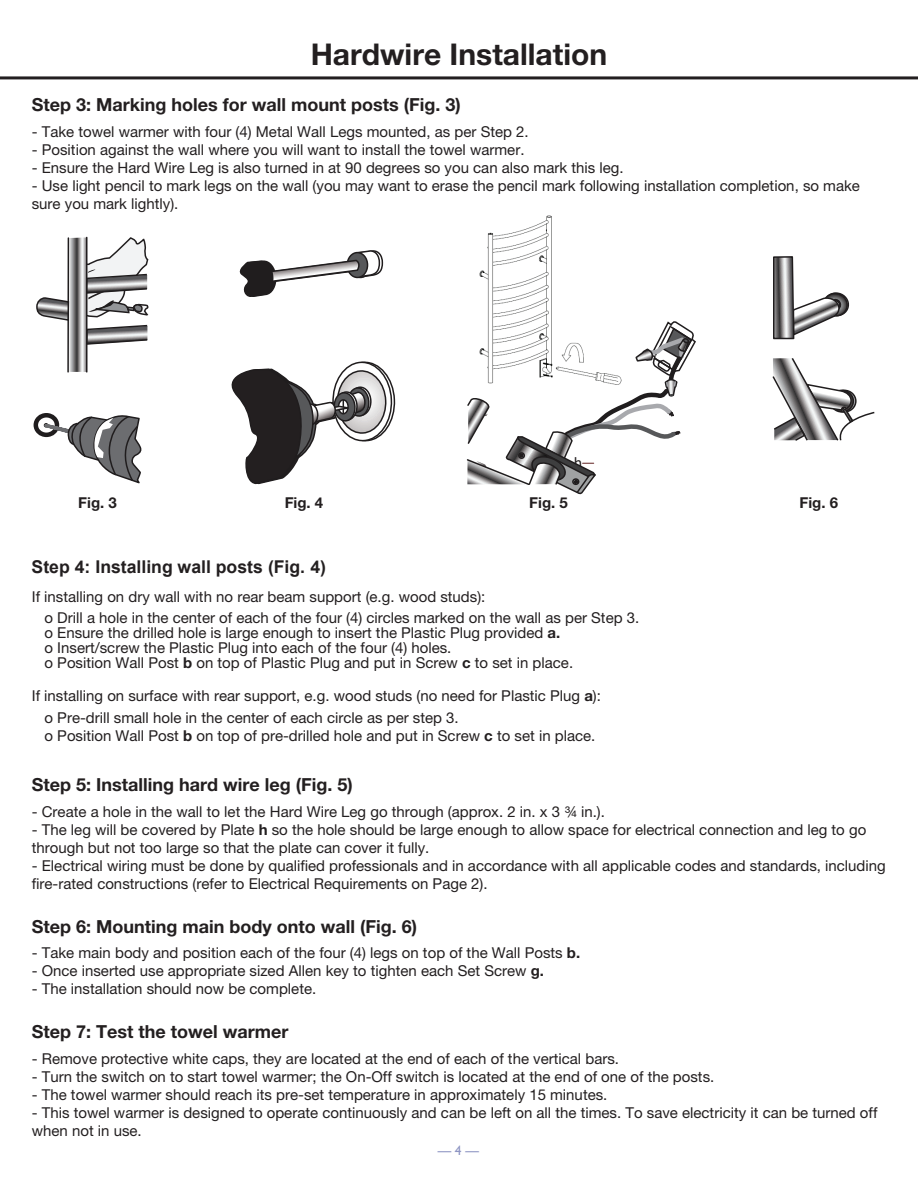
<style>
.page{position:relative;width:918px;height:1188px;background:#fff}
.page>*{position:absolute;margin:0;border:0;box-sizing:border-box;transform-origin:0 0}
.t1{font:700 30px "Helvetica Neue LT Std";color:#231f20}
.t2{font:700 18px "Helvetica Neue LT Std";color:#231f20}
.t3{font:700 17.7px "Arial";color:#231f20}
.t4{font:16.2px "Calibri";color:#231f20}
.t5{font:15px/18px "Helvetica Neue LT Std";color:#231f20}
.t6{font:700 15px "Helvetica Neue LT Std";color:#231f20}
.t7{font:13.5px "Gill Sans";color:#8e95c3}
.s1{font-weight:700}
</style>
<div class="page">
<hr style="left:0;top:76px;width:918px;height:3px;background:#231f20">
<svg style="left:36px;top:237px;width:113px;height:135px"></svg>
<svg style="left:36px;top:415px;width:21px;height:20px"></svg>
<div style="left:34px;top:413px;width:25px;height:24px;border:4px solid #201d1e;border-radius:50%"></div>
<svg style="left:43px;top:414px;width:99px;height:70px"></svg>
<svg style="left:466px;top:321px;width:230px;height:174px"></svg>
<img style="left:469px;top:215px;width:157px;height:177px">
<svg style="left:773px;top:256px;width:77px;height:84px"></svg>
<svg style="left:772px;top:358px;width:103px;height:83px"></svg>
<svg style="left:239px;top:250px;width:145px;height:47px"></svg>
<svg style="left:231px;top:361px;width:165px;height:124px"></svg>
<h1 class="t1" style="left:311px;top:35px;width:298px">Hardwire Installation</h1>
<p class="t2" style="left:32px;top:94px;width:430px">Step 3: Marking holes for wall mount posts (Fig. 3)</p>
<p class="t5" style="left:32px;top:122px;width:499px">- Take towel warmer with four (4) Metal Wall Legs mounted, as per Step 2.</p>
<p class="t5" style="left:32px;top:140px;width:494px">- Position against the wall where you will want to install the towel warmer.</p>
<p class="t5" style="left:32px;top:158px;width:593px">- Ensure the Hard Wire Leg is also turned in at 90 degrees so you can also mark this leg.</p>
<p class="t5" style="left:32px;top:176px;width:830px">- Use light pencil to mark legs on the wall (you may want to erase the pencil mark following installation completion, so make sure you mark lightly).</p>
<p class="t4" style="left:574px;top:456px;width:10px">h</p>
<p class="t6" style="left:78px;top:493px;width:40px">Fig. 3</p>
<p class="t6" style="left:285px;top:493px;width:40px">Fig. 4</p>
<p class="t6" style="left:529px;top:493px;width:40px">Fig. 5</p>
<p class="t6" style="left:799px;top:493px;width:40px">Fig. 6</p>
<p class="t3" style="left:32px;top:557px;width:296px">Step 4: Installing wall posts (Fig. 4)</p>
<p class="t5" style="left:45px;top:585px;width:596px;line-height:21.8px;text-indent:-13px">If installing on dry wall with no rear beam support (e.g. wood studs):<br>o Drill a hole in the center of each of the four (4) circles marked on the wall as per Step 3.</p>
<p class="t5" style="left:45px;top:625px;width:530px;line-height:15px">o Ensure the drilled hole is large enough to insert the Plastic Plug provided <span class="s1">a.<br></span>o Insert/screw the Plastic Plug into each of the four (4) holes.<br>o Position Wall Post <span class="s1">b</span> on top of Plastic Plug and put in Screw <span class="s1">c</span> to set in place.</p>
<p class="t5" style="left:45px;top:685px;width:558px;line-height:21.8px;text-indent:-13px">If installing on surface with rear support, e.g. wood studs (no need for Plastic Plug <span class="s1">a</span>): o Pre-drill small hole in the center of each circle as per step 3.</p>
<p class="t5" style="left:45px;top:727px;width:552px">o Position Wall Post <span class="s1">b</span> on top of pre-drilled hole and put in Screw <span class="s1">c</span> to set in place.</p>
<p class="t2" style="left:32px;top:774px;width:322px">Step 5: Installing hard wire leg (Fig. 5)</p>
<p class="t5" style="left:32px;top:802px;width:575px">- Create a hole in the wall to let the Hard Wire Leg go through (approx. 2 in. x 3 ¾ in.).</p>
<p class="t5" style="left:32px;top:820px;width:836px">- The leg will be covered by Plate <span class="s1">h</span> so the hole should be large enough to allow space for electrical connection and leg to go through but not too large so that the plate can cover it fully.</p>
<p class="t5" style="left:32px;top:856px;width:856px">- Electrical wiring must be done by qualified professionals and in accordance with all applicable codes and standards, including fire-rated constructions (refer to Electrical Requirements on Page 2).</p>
<p class="t2" style="left:32px;top:915px;width:387px">Step 6: Mounting main body onto wall (Fig. 6)</p>
<p class="t5" style="left:32px;top:944px;width:550px">- Take main body and position each of the four (4) legs on top of the Wall Posts <span class="s1">b.</span></p>
<p class="t5" style="left:32px;top:962px;width:514px">- Once inserted use appropriate sized Allen key to tighten each Set Screw <span class="s1">g.</span></p>
<p class="t5" style="left:32px;top:980px;width:286px">- The installation should now be complete.</p>
<p class="t2" style="left:32px;top:1021px;width:258px">Step 7: Test the towel warmer</p>
<p class="t5" style="left:32px;top:1049px;width:589px">- Remove protective white caps, they are located at the end of each of the vertical bars.</p>
<p class="t5" style="left:32px;top:1067px;width:684px">- Turn the switch on to start towel warmer; the On-Off switch is located at the end of one of the posts.</p>
<p class="t5" style="left:32px;top:1085px;width:577px">- The towel warmer should reach its pre-set temperature in approximately 15 minutes.</p>
<p class="t5" style="left:32px;top:1103px;width:847px">- This towel warmer is designed to operate continuously and can be left on all the times. To save electricity it can be turned off when not in use.</p>
<p class="t7" style="left:438px;top:1142px;width:43px">— 4 —</p>
</div>
